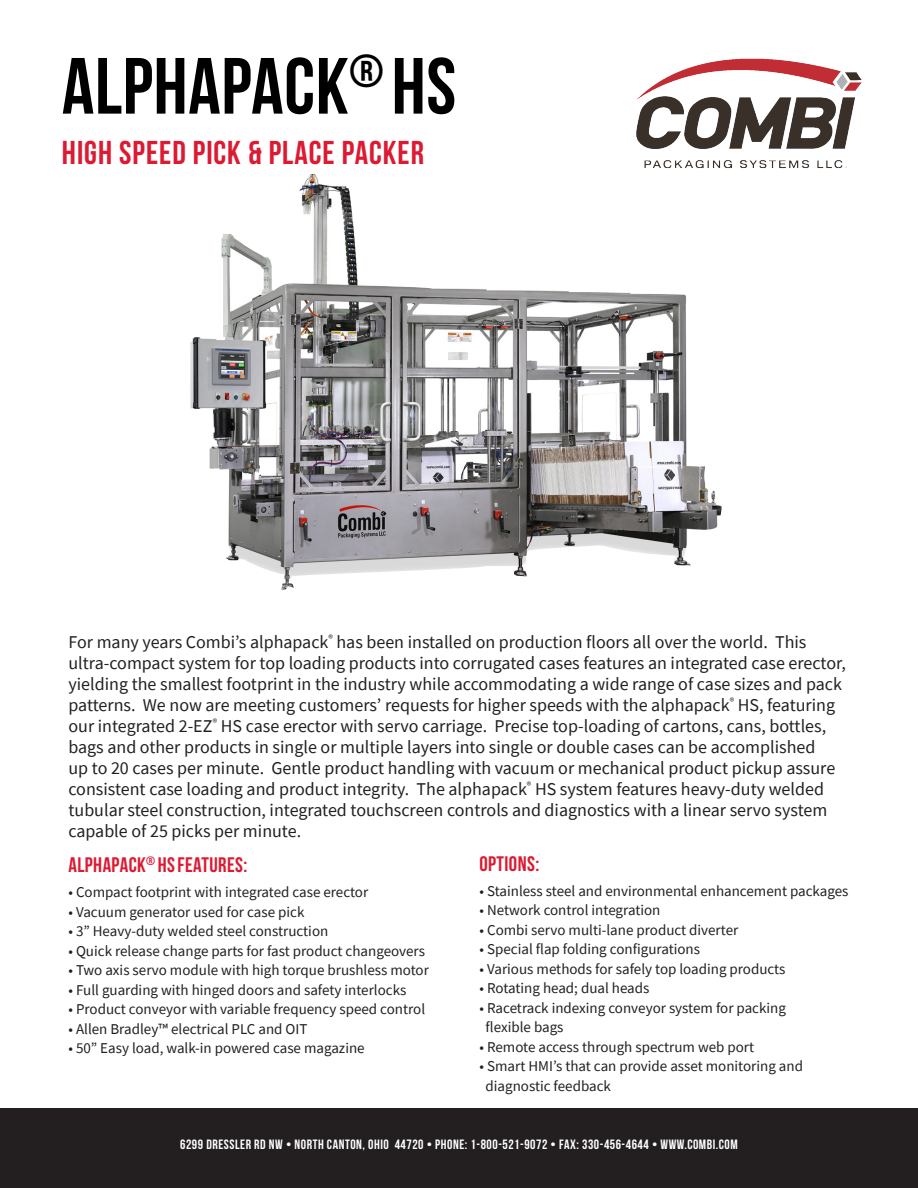
<style>
.page{position:relative;width:918px;height:1188px;background:#fff}
.page>*{position:absolute;margin:0;border:0;box-sizing:border-box;transform-origin:0 0}
.t1{font:79.5px "Bebas Neue";letter-spacing:.01em;color:#000}
.t2{font:33px "Bebas Neue";letter-spacing:.03em;color:#dc1a32}
.t3{font:21px "Bebas Neue";letter-spacing:.02em;color:#dc1a32}
.t4{font:18px/21px "Source Sans Pro";color:#231f20}
.t5{font:15px/19.5px "Source Sans Pro";color:#231f20}
.t6{font:13.5px "Bebas Neue";letter-spacing:.04em;color:#fff}
</style>
<div class="page">
<img style="left:191px;top:174px;width:531px;height:416px">
<img style="left:636px;top:58px;width:226px;height:110px">
<div style="left:0;top:1108px;width:918px;height:80px;background:#231f20"></div>
<p class="t1" style="left:62px;top:43px;width:396px">ALPHAPACK<sup>®</sup> HS</p>
<p class="t2" style="left:62px;top:135px;width:364px">HIGH SPEED PICK &amp; PLACE PACKER</p>
<p class="t4" style="left:68px;top:631px;width:779px">For many years Combi’s alphapack<sup>®</sup> has been installed on production floors all over the world. This ultra-compact system for top loading products into corrugated cases features an integrated case erector, yielding the smallest footprint in the industry while accommodating a wide range of case sizes and pack patterns. We now are meeting customers’ requests for higher speeds with the alphapack<sup>®</sup> HS, featuring our integrated 2-EZ<sup>®</sup> HS case erector with servo carriage. Precise top-loading of cartons, cans, bottles, bags and other products in single or multiple layers into single or double cases can be accomplished<br>up to 20 cases per minute. Gentle product handling with vacuum or mechanical product pickup assure consistent case loading and product integrity. The alphapack<sup>®</sup> HS system features heavy-duty welded tubular steel construction, integrated touchscreen controls and diagnostics with a linear servo system capable of 25 picks per minute.</p>
<p class="t3" style="left:480px;top:852px;width:61px">OPTIONS:</p>
<p class="t5" style="left:480px;top:881px;width:370px">• Stainless steel and environmental enhancement packages</p>
<p class="t5" style="left:480px;top:901px;width:182px">• Network control integration</p>
<p class="t5" style="left:480px;top:920px;width:260px">• Combi servo multi-lane product diverter</p>
<p class="t5" style="left:480px;top:940px;width:222px">• Special flap folding configurations</p>
<p class="t5" style="left:480px;top:959px;width:307px">• Various methods for safely top loading products</p>
<p class="t5" style="left:480px;top:979px;width:171px">• Rotating head; dual heads</p>
<p class="t5" style="left:486px;top:998px;width:302px;text-indent:-6px">• Racetrack indexing conveyor system for packing flexible bags</p>
<p class="t5" style="left:480px;top:1037px;width:276px">• Remote access through spectrum web port</p>
<p class="t5" style="left:486px;top:1057px;width:319px;text-indent:-6px">• Smart HMI’s that can provide asset monitoring and diagnostic feedback</p>
<p class="t3" style="left:68px;top:853px;width:180px">ALPHAPACK<sup>®</sup> HSFEATURES:</p>
<p class="t5" style="left:68px;top:883px;width:301px">• Compact footprint with integrated case erector</p>
<p class="t5" style="left:68px;top:902px;width:237px">• Vacuum generator used for case pick</p>
<p class="t5" style="left:68px;top:922px;width:261px">• 3” Heavy-duty welded steel construction</p>
<p class="t5" style="left:68px;top:941px;width:358px">• Quick release change parts for fast product changeovers</p>
<p class="t5" style="left:68px;top:961px;width:362px">• Two axis servo module with high torque brushless motor</p>
<p class="t5" style="left:68px;top:980px;width:339px">• Full guarding with hinged doors and safety interlocks</p>
<p class="t5" style="left:68px;top:1000px;width:358px">• Product conveyor with variable frequency speed control</p>
<p class="t5" style="left:68px;top:1019px;width:241px">• Allen Bradley™ electrical PLC and OIT</p>
<p class="t5" style="left:68px;top:1039px;width:298px">• 50” Easy load, walk-in powered case magazine</p>
<p class="t6" style="left:180px;top:1137px;width:559px">6299 DRESSLER RD NW • NORTH CANTON, OHIO 44720 • PHONE: 1-800-521-9072 • FAX: 330-456-4644 • WWW.COMBI.COM</p>
</div>
